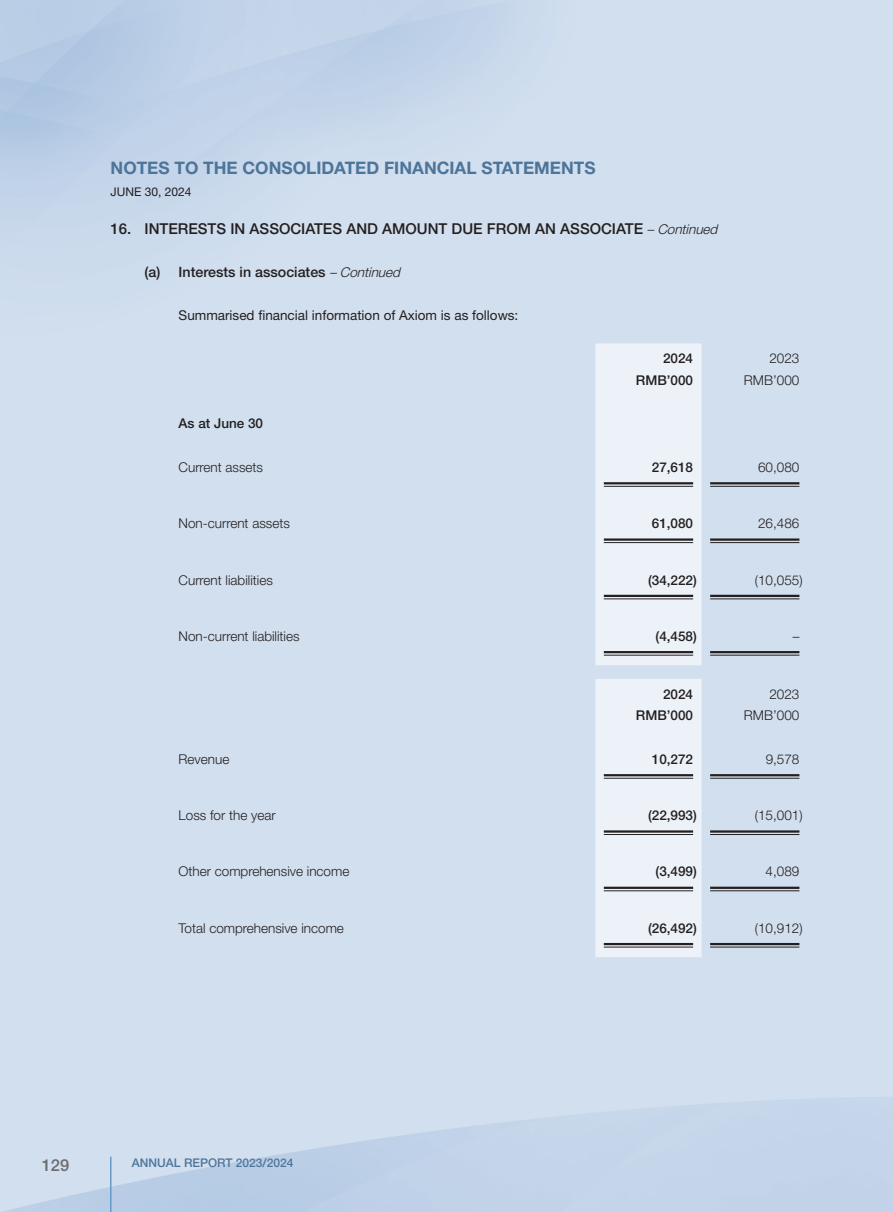
<style>
.page{position:relative;width:893px;height:1212px;background:#fff}
.page>*{position:absolute;margin:0;border:0;box-sizing:border-box;transform-origin:0 0}
.t1{font:700 17.25px "Helvetica Neue LT Pro";color:#4d759a}
.t2{font:500 16.5px "Helvetica Neue LT Pro";color:#6c6d70}
.t3{font:500 15px "Helvetica Neue LT Pro";color:#231f20}
.t4{font:500 14.25px "Helvetica Neue LT Pro";color:#231f20}
.t5{font:300 13.5px "Helvetica Neue LT Pro";color:#231f20}
.t6{font:500 13.5px "Helvetica Neue LT Pro";color:#231f20}
.t7{font:13.5px "Helvetica Neue LT Pro";color:#231f20}
.t8{font:italic 300 13.5px "Helvetica Neue LT Pro";color:#231f20}
.t9{font:500 12px "Helvetica Neue LT Pro";color:#4d759a}
.t10{font:12px "Helvetica Neue LT Pro";color:#231f20}
.s1{font-weight:300;font-style:italic;font-size:13.5px}
</style>
<div class="page">
<hr style="left:110px;top:1157px;width:2px;height:55px;background:#679ac8">
<div style="left:595px;top:343px;width:107px;height:322px;background:#ecf2f8"></div>
<hr style="left:604px;top:482px;width:89px;height:2px;background:#231f20">
<hr style="left:604px;top:486px;width:89px;height:1px;background:#231f20">
<hr style="left:710px;top:482px;width:89px;height:2px;background:#231f20">
<hr style="left:710px;top:486px;width:89px;height:1px;background:#231f20">
<hr style="left:604px;top:538px;width:89px;height:3px;background:#231f20">
<hr style="left:604px;top:542px;width:89px;height:1px;background:#231f20">
<hr style="left:710px;top:538px;width:89px;height:3px;background:#231f20">
<hr style="left:710px;top:542px;width:89px;height:1px;background:#231f20">
<hr style="left:604px;top:595px;width:89px;height:2px;background:#231f20">
<hr style="left:604px;top:598px;width:89px;height:1px;background:#231f20">
<hr style="left:710px;top:595px;width:89px;height:2px;background:#231f20">
<hr style="left:710px;top:598px;width:89px;height:1px;background:#231f20">
<hr style="left:604px;top:651px;width:89px;height:2px;background:#231f20">
<hr style="left:604px;top:655px;width:89px;height:1px;background:#231f20">
<hr style="left:710px;top:651px;width:89px;height:2px;background:#231f20">
<hr style="left:710px;top:655px;width:89px;height:1px;background:#231f20">
<div style="left:595px;top:679px;width:107px;height:278px;background:#ecf2f8"></div>
<hr style="left:604px;top:774px;width:89px;height:2px;background:#231f20">
<hr style="left:604px;top:778px;width:89px;height:1px;background:#231f20">
<hr style="left:710px;top:774px;width:89px;height:2px;background:#231f20">
<hr style="left:710px;top:778px;width:89px;height:1px;background:#231f20">
<hr style="left:604px;top:830px;width:89px;height:3px;background:#231f20">
<hr style="left:604px;top:834px;width:89px;height:1px;background:#231f20">
<hr style="left:710px;top:830px;width:89px;height:3px;background:#231f20">
<hr style="left:710px;top:834px;width:89px;height:1px;background:#231f20">
<hr style="left:604px;top:887px;width:89px;height:2px;background:#231f20">
<hr style="left:604px;top:890px;width:89px;height:1px;background:#231f20">
<hr style="left:710px;top:887px;width:89px;height:2px;background:#231f20">
<hr style="left:710px;top:890px;width:89px;height:1px;background:#231f20">
<hr style="left:604px;top:943px;width:89px;height:2px;background:#231f20">
<hr style="left:604px;top:947px;width:89px;height:1px;background:#231f20">
<hr style="left:710px;top:943px;width:89px;height:2px;background:#231f20">
<hr style="left:710px;top:947px;width:89px;height:1px;background:#231f20">
<p class="t1" style="left:111px;top:157px;width:486px">NOTES TO THE CONSOLIDATED FINANCIAL STATEMENTS</p>
<p class="t10" style="left:111px;top:184px;width:82px">JUNE 30, 2024</p>
<p class="t3" style="left:111px;top:220px;width:22px">16.</p>
<p class="t3" style="left:145px;top:220px;width:500px">INTERESTS IN ASSOCIATES AND AMOUNT DUE FROM AN ASSOCIATE</p>
<p class="t8" style="left:647px;top:221px;width:76px">– Continued</p>
<p class="t4" style="left:145px;top:263px;width:17px">)a(</p>
<p class="t4" style="left:179px;top:263px;width:227px">Interests in associates <span class="s1">– Continued</span></p>
<p class="t7" style="left:179px;top:307px;width:341px">Summarised financial information of Axiom is as follows:</p>
<p class="t6" style="left:663px;top:350px;width:32px">2024</p>
<p class="t5" style="left:769px;top:350px;width:32px">2023</p>
<p class="t6" style="left:636px;top:372px;width:59px">RMB’000</p>
<p class="t5" style="left:744px;top:372px;width:57px">RMB‘000</p>
<p class="t6" style="left:179px;top:415px;width:86px">As at June 30</p>
<p class="t5" style="left:179px;top:459px;width:86px">Current assets</p>
<p class="t6" style="left:652px;top:459px;width:43px">27,618</p>
<p class="t5" style="left:758px;top:459px;width:43px">60,080</p>
<p class="t5" style="left:179px;top:515px;width:113px">Non-current assets</p>
<p class="t6" style="left:652px;top:515px;width:43px">61,080</p>
<p class="t5" style="left:758px;top:515px;width:43px">26,486</p>
<p class="t5" style="left:179px;top:571px;width:96px">Current liabilities</p>
<p class="t6" style="left:648px;top:572px;width:50px">)34,222(</p>
<p class="t5" style="left:755px;top:571px;width:49px">)10,055(</p>
<p class="t5" style="left:179px;top:628px;width:123px">Non-current liabilities</p>
<p class="t6" style="left:656px;top:628px;width:43px">)4,458(</p>
<p class="t5" style="left:793px;top:628px;width:8px">–</p>
<p class="t6" style="left:663px;top:686px;width:32px">2024</p>
<p class="t5" style="left:769px;top:685px;width:32px">2023</p>
<p class="t6" style="left:636px;top:707px;width:59px">RMB’000</p>
<p class="t5" style="left:744px;top:707px;width:57px">RMB‘000</p>
<p class="t5" style="left:179px;top:751px;width:52px">Revenue</p>
<p class="t6" style="left:652px;top:751px;width:43px">10,272</p>
<p class="t5" style="left:766px;top:751px;width:35px">9,578</p>
<p class="t5" style="left:179px;top:807px;width:99px">Loss for the year</p>
<p class="t6" style="left:648px;top:807px;width:50px">)22,993(</p>
<p class="t5" style="left:755px;top:807px;width:49px">)15,001(</p>
<p class="t5" style="left:179px;top:863px;width:172px">Other comprehensive income</p>
<p class="t6" style="left:656px;top:863px;width:43px">)3,499(</p>
<p class="t5" style="left:766px;top:863px;width:35px">4,089</p>
<p class="t5" style="left:179px;top:920px;width:167px">Total comprehensive income</p>
<p class="t6" style="left:648px;top:920px;width:50px">)26,492(</p>
<p class="t5" style="left:755px;top:920px;width:49px">)10,912(</p>
<p class="t2" style="left:42px;top:1155px;width:29px">129</p>
<p class="t9" style="left:132px;top:1155px;width:163px">ANNUAL REPORT 2023/2024</p>
</div>
